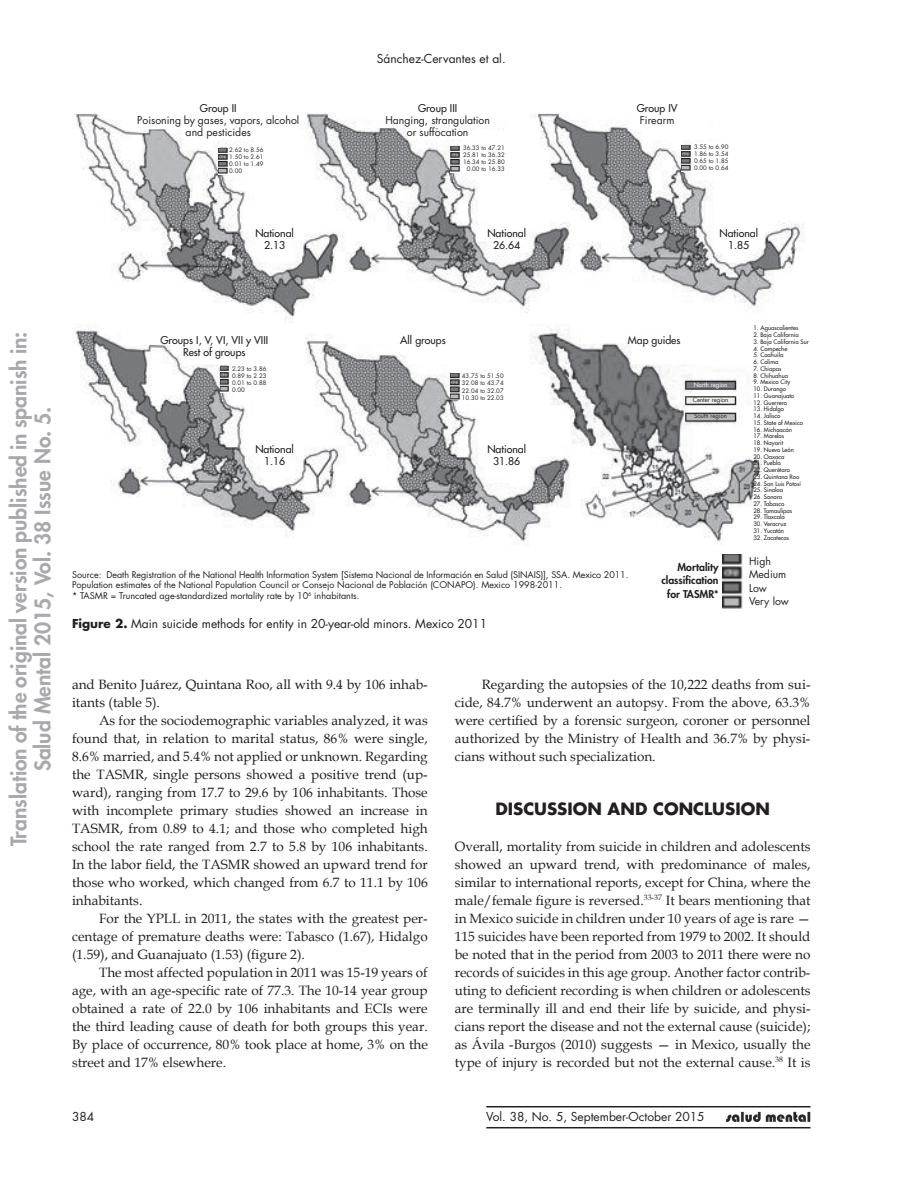
<style>
.page{position:relative;width:902px;height:1178px;background:#fff}
.page>*{position:absolute;margin:0;border:0;box-sizing:border-box;transform-origin:0 0}
.t1{font:800 21px/24px "Futura Std";color:#a8a9ad;text-align:center}
.t2{font:700 16.5px "Futura Std";color:#231f20}
.t3{font:13.5px/18px "Book Antiqua";color:#231f20;text-align:justify}
.t4{font:12px "Futura Std";color:#231f20}
.t5{font:500 10.5px/12px "Futura Std";color:#231f20;text-align:center}
.t6{font:10.5px/13.5px "Futura Std";color:#231f20;text-align:center}
.t7{font:800 10.5px/13.5px "Futura Std";color:#231f20;text-align:right}
.t8{font:9px/10.5px "Futura Std";color:#231f20}
.t9{font:500 6px "Futura Std";color:#231f20}
.t10{font:6px/7.1px "Futura Std";color:#231f20;text-align:justify}
.t11{font:6px "Futura Std";color:#fff}
.s1{font-weight:700}
</style>
<div class="page">
<hr style="left:486px;top:1106px;width:324px;height:1px;background:#231f20">
<hr style="left:486px;top:1127px;width:324px;height:1px;background:#231f20">
<img style="left:726px;top:1112px;width:84px;height:9px">
<img style="left:72px;top:113px;width:733px;height:431px">
<img style="left:722px;top:555px;width:21px;height:54px">
<img style="left:450px;top:374px;width:10px;height:26px">
<img style="left:220px;top:366px;width:10px;height:27px">
<img style="left:218px;top:148px;width:10px;height:26px">
<img style="left:451px;top:146px;width:9px;height:26px">
<img style="left:681px;top:145px;width:10px;height:26px">
<p class="t4" style="left:377px;top:51px;width:130px">Sánchez-Cervantes et al.</p>
<p class="t5" style="left:200px;top:102px;width:38px">Group II</p>
<p class="t6" style="left:137px;top:114px;width:163px;line-height:12px">Poisoning by gases, vapors, alcohol and pesticides</p>
<p class="t5" style="left:418px;top:102px;width:41px">Group III</p>
<p class="t6" style="left:385px;top:114px;width:106px;line-height:12px">Hanging, strangulation or suffocation</p>
<p class="t5" style="left:636px;top:102px;width:42px">Group IV</p>
<p class="t6" style="left:640px;top:113px;width:36px">Firearm</p>
<p class="t10" style="left:229px;top:146px;width:36px">2.62 to 8.56<br>1.50 to 2.61<br>0.01 to 1.49<br>0.00</p>
<p class="t10" style="left:463px;top:144px;width:43px;text-align:right">36.33 to 47.21<br>25.81 to 36.32<br>16.34 to 25.80<br>0.00 to 16.33</p>
<p class="t10" style="left:694px;top:143px;width:36px">3.55 to 6.90<br>1.86 to 3.54<br>0.65 to 1.85<br>0.00 to 0.64</p>
<p class="t5" style="left:255px;top:227px;width:40px">National<br>2.13</p>
<p class="t5" style="left:487px;top:227px;width:40px">National<br>26.64</p>
<p class="t5" style="left:719px;top:227px;width:40px">National<br>1.85</p>
<h1 class="t1" style="left:7px;top:846px;width:516px;rotate:-90deg">Translation of the original version published in spanish in:<br>Salud Mental 2015, Vol. 38 Issue No. 5.</h1>
<p class="t5" style="left:160px;top:334px;width:109px">Groups I, V, VI, VII y VIII<br>Rest of groups</p>
<p class="t5" style="left:400px;top:334px;width:47px">All groups</p>
<p class="t5" style="left:628px;top:334px;width:54px">Map guides</p>
<p class="t10" style="left:232px;top:365px;width:36px">2.23 to 3.86<br>0.89 to 2.23<br>0.01 to 0.88<br>0.00</p>
<p class="t10" style="left:462px;top:373px;width:43px">43.75 to 51.50<br>32.08 to 43.74<br>22.04 to 32.07<br>10.30 to 22.03</p>
<p class="t5" style="left:255px;top:443px;width:40px">National<br>1.16</p>
<p class="t5" style="left:487px;top:443px;width:40px">National<br>31.86</p>
<p class="t11" style="left:693px;top:381px;width:35px">North region</p>
<p class="t10" style="left:692px;top:396px;width:37px">Center region</p>
<p class="t10" style="left:694px;top:412px;width:34px">South region</p>
<p class="t8" style="left:72px;top:569px;width:558px">Source: Death Registration of the National Health Information System [Sistema Nacional de Información en Salud (SINAIS)], SSA. Mexico 2011.<br>Population estimates of the National Population Council or Consejo Nacional de Población (CONAPO). Mexico 1998-2011.<br>* TASMR = Truncated age-standardized mortality rate by 10<sup>6</sup> inhabitants.</p>
<p class="t4" style="left:72px;top:616px;width:416px"><span class="s1">Figure 2.</span> Main suicide methods for entity in 20-year-old minors. Mexico 2011</p>
<p class="t7" style="left:661px;top:560px;width:59px">Mortality classification for TASMR*</p>
<p class="t9" style="left:753px;top:324px;width:46px">1. Aguascalientes</p>
<p class="t9" style="left:753px;top:331px;width:47px">2. Baja California</p>
<p class="t9" style="left:753px;top:338px;width:57px">3. Baja California Sur</p>
<p class="t9" style="left:753px;top:345px;width:35px">4. Campeche</p>
<p class="t9" style="left:753px;top:351px;width:31px">5. Coahuila</p>
<p class="t9" style="left:753px;top:358px;width:26px">6. Colima</p>
<p class="t9" style="left:753px;top:365px;width:29px">7. Chiapas</p>
<p class="t9" style="left:753px;top:372px;width:36px">8. Chihuahua</p>
<p class="t9" style="left:753px;top:378px;width:38px">9. Mexico City</p>
<p class="t9" style="left:753px;top:385px;width:34px">10. Durango</p>
<p class="t9" style="left:753px;top:392px;width:42px">11. Guanajuato</p>
<p class="t9" style="left:753px;top:399px;width:35px">12. Guerrero</p>
<p class="t9" style="left:753px;top:405px;width:32px">13. Hidalgo</p>
<p class="t9" style="left:753px;top:412px;width:28px">14. Jalisco</p>
<p class="t9" style="left:753px;top:419px;width:51px">15. State of Mexico</p>
<p class="t9" style="left:753px;top:426px;width:40px">16. Michoacán</p>
<p class="t9" style="left:753px;top:432px;width:32px">17. Morelos</p>
<p class="t9" style="left:753px;top:439px;width:31px">18. Nayarit</p>
<p class="t9" style="left:753px;top:446px;width:42px">19. Nuevo León</p>
<p class="t9" style="left:753px;top:453px;width:32px">20. Oaxaca</p>
<p class="t9" style="left:753px;top:459px;width:29px">21. Puebla</p>
<p class="t9" style="left:753px;top:466px;width:38px">22. Querétaro</p>
<p class="t9" style="left:753px;top:473px;width:47px">23. Quintana Roo</p>
<p class="t9" style="left:753px;top:480px;width:49px">24. San Luis Potosí</p>
<p class="t9" style="left:753px;top:486px;width:31px">25. Sinaloa</p>
<p class="t9" style="left:753px;top:493px;width:30px">26. Sonora</p>
<p class="t9" style="left:753px;top:500px;width:32px">27. Tabasco</p>
<p class="t9" style="left:753px;top:507px;width:40px">28. Tamaulipas</p>
<p class="t9" style="left:753px;top:513px;width:33px">29. Tlaxcala</p>
<p class="t9" style="left:753px;top:520px;width:34px">30. Veracruz</p>
<p class="t9" style="left:753px;top:527px;width:32px">31. Yucatán</p>
<p class="t9" style="left:753px;top:534px;width:37px">32. Zacatecas</p>
<p class="t6" style="left:749px;top:554px;width:41px;text-align:left">High<br>Medium<br>Low<br>Very low</p>
<p class="t3" style="left:72px;top:675px;width:357px">and Benito Juárez, Quintana Roo, all with 9.4 by 106 inhab&shy;itants (table 5).</p>
<p class="t3" style="left:72px;top:711px;width:357px;text-indent:27px">As for the sociodemographic variables analyzed, it was found that, in relation to marital status, 86% were single, 8.6% married, and 5.4% not applied or unknown. Regarding the TASMR, single persons showed a positive trend (up&shy;ward), ranging from 17.7 to 29.6 by 106 inhabitants. Those with incomplete primary studies showed an increase in TASMR, from 0.89 to 4.1; and those who completed high school the rate ranged from 2.7 to 5.8 by 106 inhabitants.<br>In the labor field, the TASMR showed an upward trend for those who worked, which changed from 6.7 to 11.1 by 106 inhabitants.</p>
<p class="t3" style="left:72px;top:909px;width:357px;text-indent:27px">For the YPLL in 2011, the states with the greatest per&shy;centage of premature deaths were: Tabasco (1.67), Hidalgo (1.59), and Guanajuato (1.53) (figure 2).</p>
<p class="t3" style="left:72px;top:963px;width:357px;text-indent:27px">The most affected population in 2011 was 15-19 years of age, with an age-specific rate of 77.3. The 10-14 year group obtained a rate of 22.0 by 106 inhabitants and ECIs were the third leading cause of death for both groups this year.<br>By place of occurrence, 80% took place at home, 3% on the street and 17% elsewhere.</p>
<p class="t3" style="left:454px;top:675px;width:357px;text-indent:27px">Regarding the autopsies of the 10,222 deaths from sui&shy;cide, 84.7% underwent an autopsy. From the above, 63.3% were certified by a forensic surgeon, coroner or personnel authorized by the Ministry of Health and 36.7% by physi&shy;cians without such specialization.</p>
<p class="t2" style="left:495px;top:798px;width:276px">DISCUSSION AND CONCLUSION</p>
<p class="t3" style="left:454px;top:837px;width:357px">Overall, mortality from suicide in children and adolescents showed an upward trend, with predominance of males, similar to international reports, except for China, where the male/female figure is reversed.<sup>33-37</sup> It bears mentioning that in Mexico suicide in children under 10 years of age is rare — 115 suicides have been reported from 1979 to 2002. It should be noted that in the period from 2003 to 2011 there were no records of suicides in this age group. Another factor contrib&shy;uting to deficient recording is when children or adolescents are terminally ill and end their life by suicide, and physi&shy;cians report the disease and not the external cause (suicide); as Ávila -Burgos (2010) suggests — in Mexico, usually the type of injury is recorded but not the external cause.<sup>38</sup> It is</p>
<p class="t4" style="left:72px;top:1109px;width:24px">384</p>
<p class="t4" style="left:486px;top:1109px;width:220px">Vol. 38, No. 5, September-October 2015</p>
</div>
